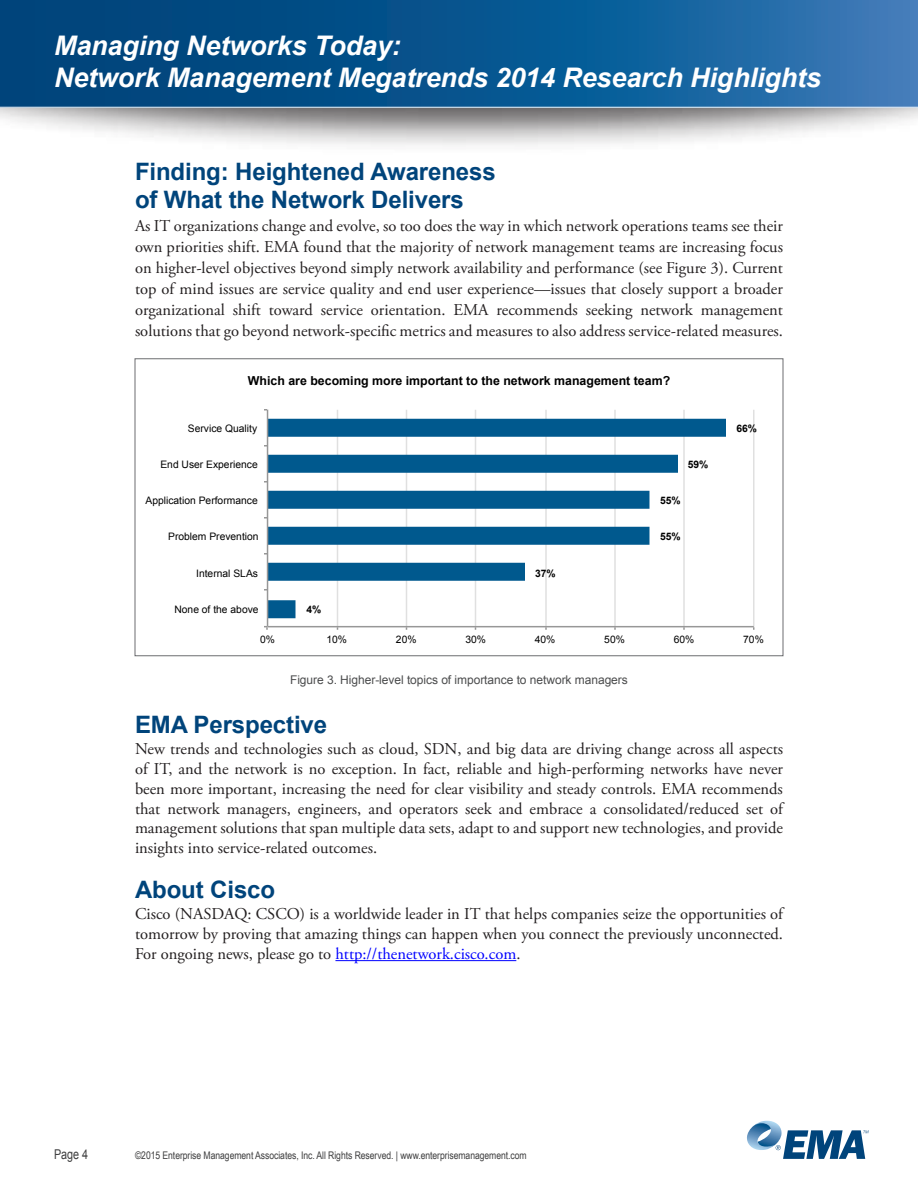
<style>
.page{position:relative;width:918px;height:1188px;background:#fff}
.page>*{position:absolute;margin:0;border:0;box-sizing:border-box;transform-origin:0 0}
.t1{font:italic 700 27px/32.4px "Arial";letter-spacing:-.005em;color:#fff}
.Heading_1{font:700 24px/28.8px "Arial";letter-spacing:-.005em;color:#00447b}
.t2{font:16.5px/19.8px "Adobe Garamond Pro";color:#231f20;text-align:justify}
.t3{font:13.5px "Arial";color:#3e3e3f;scale:.8 1}
.t4{font:700 12.3px "Arial";color:#000}
.Captions{font:12px "Arial";letter-spacing:-.005em;color:#4b4c4d}
.t5{font:10.5px "Arial Narrow";letter-spacing:-.005em;color:#3e3e3f}
.t6{font:10.35px "Arial";color:#000}
.t7{font:700 10.35px "Arial";color:#000}
.s1{color:#00f}
</style>
<div class="page">
<div style="left:0;top:0;width:918px;height:155px;background:#231f20;opacity:.75"></div>
<svg style="left:0;top:0;width:918px;height:108px;background:#105993"></svg>
<svg style="left:747px;top:1121px;width:122px;height:38px"></svg>
<hr style="left:335px;top:960px;width:181px;height:1px;background:#00f">
<hr style="left:337px;top:410px;width:1px;height:217px;background:#e0e0e0">
<hr style="left:406px;top:410px;width:1px;height:217px;background:#e0e0e0">
<hr style="left:475px;top:410px;width:1px;height:217px;background:#e0e0e0">
<hr style="left:545px;top:410px;width:2px;height:217px;background:#e0e0e0">
<hr style="left:614px;top:410px;width:2px;height:217px;background:#e0e0e0">
<hr style="left:683px;top:410px;width:2px;height:217px;background:#e0e0e0">
<hr style="left:753px;top:410px;width:1px;height:217px;background:#e0e0e0">
<svg style="left:268px;top:419px;width:458px;height:199px"></svg>
<hr style="left:268px;top:626px;width:486px;height:1px;background:#979797">
<hr style="left:267px;top:410px;width:1px;height:217px;background:#979797">
<svg style="left:264px;top:626px;width:4px;height:4px"></svg>
<h1 class="t1" style="left:54px;top:30px;width:769px">Managing Networks Today:<br>Network Management Megatrends 2014 Research Highlights</h1>
<p class="Heading_1" style="left:135px;top:158px;width:362px">Finding: Heightened Awareness of What the Network Delivers</p>
<p class="t2" style="left:135px;top:216px;width:650px;line-height:21px">As IT organizations change and evolve, so too does the way in which network operations teams see their own priorities shift. EMA found that the majority of network management teams are increasing focus on higher-level objectives beyond simply network availability and performance (see Figure 3). Current top of mind issues are service quality and end user experience—issues that closely support a broader organizational shift toward service orientation. EMA recommends seeking network management solutions that go beyond network-specific metrics and measures to also address service-related measures.</p>
<p class="t4" style="left:248px;top:373px;width:424px">Which are becoming more important to the network management team?</p>
<p class="t6" style="left:188px;top:421px;width:71px">Service Quality</p>
<p class="t6" style="left:160px;top:458px;width:99px">End User Experience</p>
<p class="t6" style="left:145px;top:494px;width:114px">Application Performance</p>
<p class="t6" style="left:168px;top:530px;width:92px">Problem Prevention</p>
<p class="t6" style="left:196px;top:566px;width:63px">Internal SLAs</p>
<p class="t6" style="left:174px;top:602px;width:86px">None of the above</p>
<p class="t7" style="left:307px;top:602px;width:16px">4%</p>
<p class="t7" style="left:535px;top:566px;width:22px">37%</p>
<p class="t7" style="left:688px;top:458px;width:22px">59%</p>
<p class="t7" style="left:660px;top:494px;width:22px">55%</p>
<p class="t7" style="left:660px;top:530px;width:22px">55%</p>
<p class="t7" style="left:736px;top:421px;width:22px">66%</p>
<p class="t6" style="left:260px;top:633px;width:16px">0%</p>
<p class="t6" style="left:326px;top:633px;width:22px">10%</p>
<p class="t6" style="left:396px;top:633px;width:22px">20%</p>
<p class="t6" style="left:465px;top:633px;width:22px">30%</p>
<p class="t6" style="left:535px;top:633px;width:22px">40%</p>
<p class="t6" style="left:604px;top:633px;width:22px">50%</p>
<p class="t6" style="left:674px;top:633px;width:22px">60%</p>
<p class="t6" style="left:743px;top:633px;width:22px">70%</p>
<p class="Captions" style="left:290px;top:672px;width:339px">Figure 3. Higher-level topics of importance to network managers</p>
<p class="Heading_1" style="left:135px;top:711px;width:194px">EMA Perspective</p>
<p class="t2" style="left:135px;top:740px;width:650px">New trends and technologies such as cloud, SDN, and big data are driving change across all aspects of IT, and the network is no exception. In fact, reliable and high-performing networks have never been more important, increasing the need for clear visibility and steady controls. EMA recommends that network managers, engineers, and operators seek and embrace a consolidated/reduced set of management solutions that span multiple data sets, adapt to and support new technologies, and provide insights into service-related outcomes.</p>
<p class="Heading_1" style="left:135px;top:876px;width:142px">About Cisco</p>
<p class="t2" style="left:135px;top:905px;width:650px">Cisco (NASDAQ: CSCO) is a worldwide leader in IT that helps companies seize the opportunities of tomorrow by proving that amazing things can happen when you connect the previously unconnected.<br>For ongoing news, please go to <span class="s1">http://thenetwork.cisco.com</span>.</p>
<p class="t3" style="left:54px;top:1145px;width:44px">Page 4</p>
<p class="t5" style="left:135px;top:1147px;width:393px">©2015 Enterprise Management Associates, Inc. All Rights Reserved. | www.enterprisemanagement.com</p>
</div>
